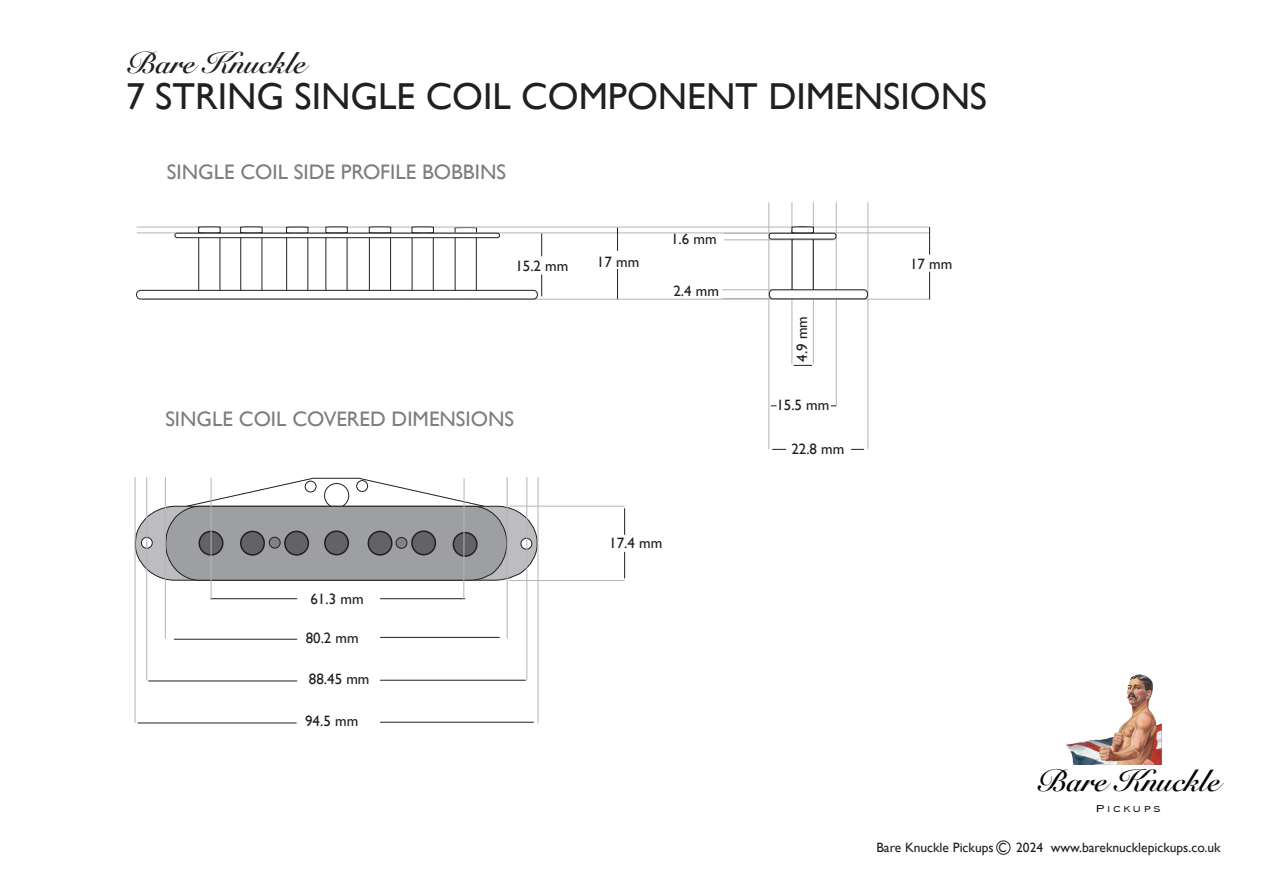
<style>
.page{position:relative;width:1263px;height:893px;background:#fff}
.page>*{position:absolute;margin:0;border:0;box-sizing:border-box;transform-origin:0 0}
.t1{font:37.5px "Gill Sans";color:#231f20}
.t2{font:30.6px "Snell Roundhand Bold Script";color:#060705}
.t3{font:30px "Snell Roundhand Bold Script";color:#231f20}
.t4{font:21px "Gill Sans";color:#7f7c7e}
.t5{font:15px "Gill Sans";color:#231f20}
.t6{font:13.5px "Gill Sans";color:#231f20}
.t7{font:300 13.35px "Copperplate";letter-spacing:.14em;color:#060705;scale:1.04 1}
.s1{font-size:13.2px}
</style>
<div class="page">
<svg style="left:454px;top:228px;width:23px;height:62px"></svg>
<hr style="left:724px;top:240px;width:109px;height:1px;background:#b6b3b4">
<hr style="left:723px;top:298px;width:141px;height:1px;background:#b6b3b4">
<hr style="left:722px;top:289px;width:142px;height:1px;background:#b6b3b4">
<hr style="left:142px;top:299px;width:788px;height:1px;background:#b6b3b4">
<hr style="left:137px;top:233px;width:793px;height:1px;background:#b6b3b4">
<hr style="left:137px;top:227px;width:792px;height:1px;background:#b6b3b4">
<svg style="left:411px;top:226px;width:23px;height:64px"></svg>
<svg style="left:325px;top:226px;width:23px;height:64px"></svg>
<svg style="left:368px;top:226px;width:23px;height:64px"></svg>
<svg style="left:286px;top:226px;width:23px;height:64px"></svg>
<hr style="left:868px;top:202px;width:1px;height:247px;background:#b6b3b4">
<hr style="left:769px;top:202px;width:1px;height:247px;background:#b6b3b4">
<hr style="left:836px;top:202px;width:1px;height:204px;background:#b6b3b4">
<hr style="left:813px;top:202px;width:1px;height:162px;background:#b6b3b4">
<hr style="left:792px;top:202px;width:1px;height:162px;background:#b6b3b4">
<hr style="left:148px;top:681px;width:149px;height:1px;background:#231f20">
<hr style="left:380px;top:680px;width:146px;height:1px;background:#231f20">
<svg style="left:134px;top:477px;width:404px;height:104px"></svg>
<hr style="left:380px;top:637px;width:120px;height:1px;background:#231f20">
<hr style="left:174px;top:639px;width:123px;height:1px;background:#231f20">
<hr style="left:138px;top:723px;width:159px;height:1px;background:#231f20">
<hr style="left:380px;top:722px;width:154px;height:1px;background:#231f20">
<svg style="left:768px;top:226px;width:100px;height:74px"></svg>
<svg style="left:851px;top:449px;width:13px;height:1px"></svg>
<svg style="left:793px;top:365px;width:19px;height:1px"></svg>
<svg style="left:929px;top:227px;width:1px;height:28px"></svg>
<svg style="left:929px;top:272px;width:1px;height:27px"></svg>
<svg style="left:198px;top:226px;width:23px;height:64px"></svg>
<svg style="left:240px;top:226px;width:23px;height:64px"></svg>
<div style="left:136px;top:290px;width:402px;height:9px;border:1px solid #231f20;border-radius:4px"></div>
<div style="left:175px;top:233px;width:325px;height:5px;background:#fff;border-radius:2px"></div>
<div style="left:175px;top:233px;width:325px;height:5px;border:1px solid #231f20;border-radius:2px"></div>
<svg style="left:541px;top:275px;width:1px;height:21px"></svg>
<svg style="left:541px;top:233px;width:1px;height:23px"></svg>
<hr style="left:617px;top:269px;width:1px;height:30px;background:#231f20">
<svg style="left:617px;top:228px;width:1px;height:23px"></svg>
<svg style="left:772px;top:449px;width:14px;height:1px"></svg>
<hr style="left:380px;top:598px;width:85px;height:1px;background:#231f20">
<hr style="left:211px;top:598px;width:86px;height:1px;background:#231f20">
<img style="left:1065px;top:674px;width:97px;height:90px">
<svg style="left:996px;top:840px;width:15px;height:15px"></svg>
<div style="left:199px;top:531px;width:24px;height:24px;background:#636366;border-radius:50%"></div>
<div style="left:199px;top:531px;width:24px;height:25px;border:2px solid #231f20;border-radius:50%"></div>
<div style="left:241px;top:531px;width:23px;height:24px;background:#636366;border-radius:50%"></div>
<div style="left:240px;top:531px;width:25px;height:25px;border:2px solid #231f20;border-radius:50%"></div>
<div style="left:285px;top:531px;width:23px;height:24px;background:#636366;border-radius:50%"></div>
<div style="left:284px;top:531px;width:25px;height:25px;border:2px solid #231f20;border-radius:50%"></div>
<div style="left:325px;top:531px;width:23px;height:24px;background:#636366;border-radius:50%"></div>
<div style="left:324px;top:530px;width:25px;height:25px;border:2px solid #231f20;border-radius:50%"></div>
<div style="left:412px;top:531px;width:23px;height:24px;background:#636366;border-radius:50%"></div>
<div style="left:411px;top:530px;width:25px;height:25px;border:2px solid #231f20;border-radius:50%"></div>
<div style="left:368px;top:531px;width:24px;height:24px;background:#636366;border-radius:50%"></div>
<div style="left:368px;top:531px;width:25px;height:25px;border:2px solid #231f20;border-radius:50%"></div>
<div style="left:453px;top:533px;width:24px;height:23px;background:#636366;border-radius:50%"></div>
<div style="left:453px;top:532px;width:25px;height:25px;border:2px solid #231f20;border-radius:50%"></div>
<div style="left:269px;top:537px;width:11px;height:11px;background:#808285;border-radius:50%"></div>
<div style="left:269px;top:537px;width:12px;height:11px;border:1px solid #231f20;border-radius:50%"></div>
<div style="left:396px;top:537px;width:11px;height:11px;background:#808285;border-radius:50%"></div>
<div style="left:396px;top:537px;width:11px;height:12px;border:1px solid #231f20;border-radius:50%"></div>
<hr style="left:146px;top:477px;width:1px;height:203px;background:#b6b3b4">
<hr style="left:135px;top:477px;width:1px;height:246px;background:#b6b3b4">
<hr style="left:211px;top:477px;width:1px;height:123px;background:#b6b3b4">
<hr style="left:165px;top:477px;width:1px;height:162px;background:#b6b3b4">
<hr style="left:526px;top:477px;width:1px;height:203px;background:#b6b3b4">
<hr style="left:538px;top:477px;width:1px;height:246px;background:#b6b3b4">
<hr style="left:464px;top:478px;width:1px;height:121px;background:#b6b3b4">
<hr style="left:507px;top:477px;width:1px;height:161px;background:#b6b3b4">
<hr style="left:509px;top:506px;width:116px;height:1px;background:#b6b3b4">
<hr style="left:509px;top:580px;width:116px;height:1px;background:#b6b3b4">
<svg style="left:624px;top:508px;width:1px;height:27px"></svg>
<svg style="left:624px;top:552px;width:1px;height:26px"></svg>
<h3 class="t3" style="left:126px;top:45px;width:181px">Bare Knuckle</h3>
<h1 class="t1" style="left:126px;top:74px;width:863px">7 STRING SINGLE COIL COMPONENT DIMENSIONS</h1>
<h3 class="t4" style="left:167px;top:160px;width:341px">SINGLE COIL SIDE PROFILE BOBBINS</h3>
<p class="t5" style="left:671px;top:230px;width:47px">1.6 mm</p>
<p class="t5" style="left:515px;top:257px;width:55px">15.2 mm</p>
<p class="t5" style="left:597px;top:254px;width:44px">17 mm</p>
<p class="t5" style="left:910px;top:255px;width:44px">17 mm</p>
<p class="t5" style="left:673px;top:282px;width:47px">2.4 mm</p>
<p class="t5" style="left:793px;top:362px;width:47px;rotate:-90deg">4.9 mm</p>
<h3 class="t4" style="left:165px;top:406px;width:350px">SINGLE COIL COVERED DIMENSIONS</h3>
<p class="t5" style="left:310px;top:590px;width:55px">61.3 mm</p>
<p class="t5" style="left:306px;top:629px;width:55px">80.2 mm</p>
<p class="t5" style="left:309px;top:671px;width:62px">88.45 mm</p>
<p class="t5" style="left:305px;top:713px;width:55px">94.5 mm</p>
<p class="t5" style="left:609px;top:534px;width:55px">17.4 mm</p>
<p class="t5" style="left:776px;top:396px;width:55px">15.5 mm</p>
<p class="t5" style="left:791px;top:440px;width:55px">22.8 mm</p>
<h2 class="t2" style="left:1037px;top:762px;width:185px">Bare Knuckle</h2>
<p class="t7" style="left:1095px;top:799px;width:64px">Pickups</p>
<p class="t6" style="left:876px;top:839px;width:132px">Bare Knuckle Pickups <span class="s1">C</span></p>
<p class="t6" style="left:1016px;top:839px;width:206px">2024 www.bareknucklepickups.co.uk</p>
</div>
